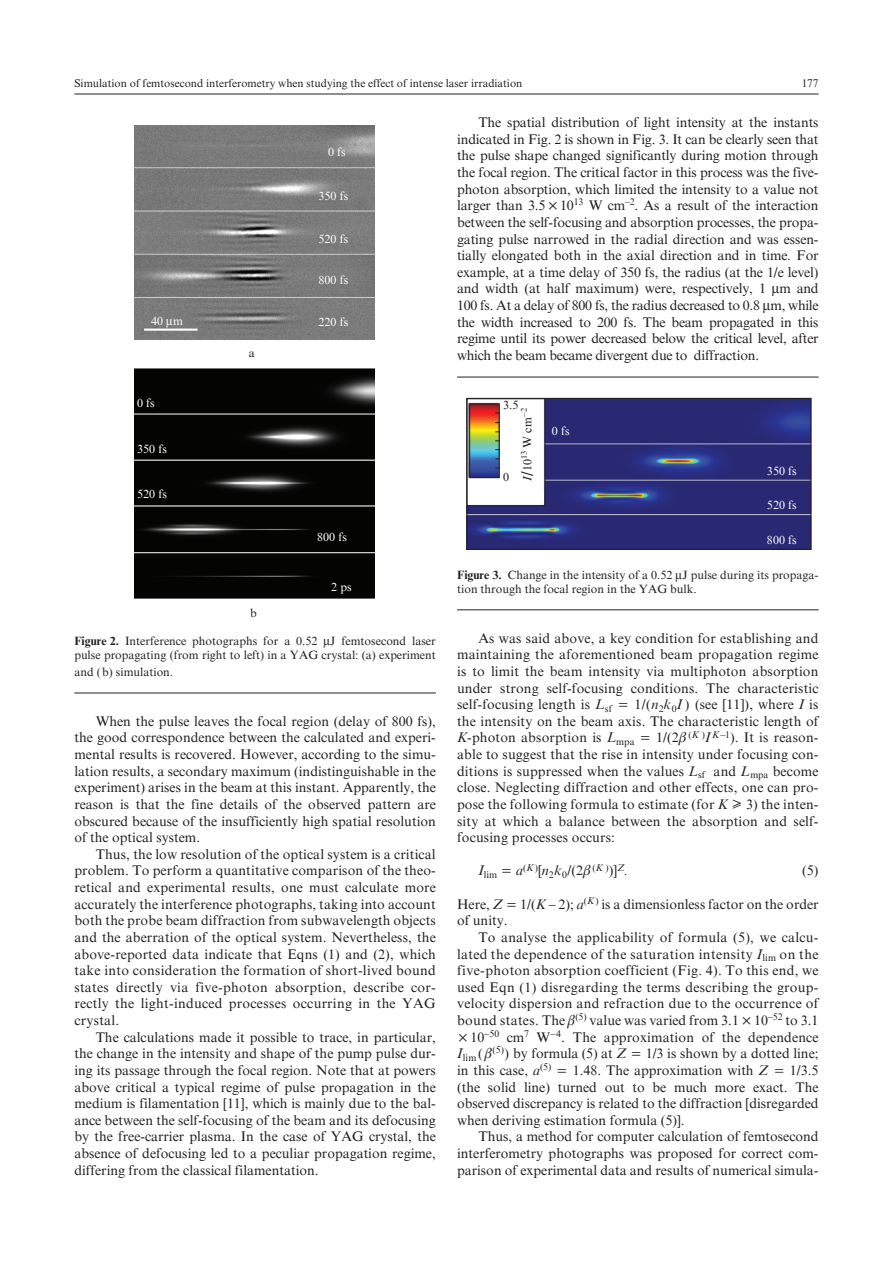
<style>
.page{position:relative;width:893px;height:1263px;background:#fff}
.page>*{position:absolute;margin:0;border:0;box-sizing:border-box;transform-origin:0 0}
.Обычный_с_отступом{font:13.95px/16.6px "Times QE";letter-spacing:.01em;color:#231f20;text-align:justify}
.Обычный_без_отступа{font:13.95px/16.6px "Times QE";color:#231f20}
.Обычный_с_отступом-2{font:13.95px "Times QE";letter-spacing:.03em;color:#231f20}
.Обычный_с_отступом-3{font:13.95px "Times QE";letter-spacing:-.01em;color:#231f20}
.Формула_1{font:13.95px "Times QE";color:#231f20}
.Подпись_к_рисунку{font:12px/14.2px "Times QE";color:#231f20}
.t1{font:12px "Times QE";letter-spacing:.005em;color:#fff}
.Колонтитул2{font:11.25px "Times QE";color:#231f20}
.Колонтитул1{font:11.25px "Times QE";color:#231f20}
.Формула_1-2{font:9.75px "Times QE";color:#231f20}
.s1{font-weight:700}
.s2{font-family:"Times QE Inclined"}
.s3{font-size:16.5px}
.s4{font-family:"Times QE Inclined";font-size:13.95px}
.s5{font-size:13.95px}
</style>
<div class="page">
<hr style="left:74px;top:94px;width:745px;height:1px;background:#231f20">
<hr style="left:74px;top:692px;width:362px;height:1px;background:#231f20">
<img style="left:134px;top:126px;width:240px;height:213px">
<img style="left:135px;top:369px;width:240px;height:230px">
<hr style="left:144px;top:329px;width:54px;height:2px;background:#fff">
<hr style="left:457px;top:377px;width:362px;height:1px;background:#231f20">
<hr style="left:457px;top:609px;width:362px;height:1px;background:#231f20">
<img style="left:468px;top:398px;width:344px;height:151px">
<div style="left:469px;top:403px;width:31px;height:75px;border:1px solid #231f20"></div>
<div style="left:466px;top:398px;width:345px;height:152px;border:1px solid #231f20"></div>
<div style="left:466px;top:398px;width:79px;height:108px;border:1px solid #231f20"></div>
<svg style="left:167px;top:319px;width:6px;height:8px"></svg>
<p class="Колонтитул2" style="left:74px;top:77px;width:449px">Simulation of femtosecond interferometry when studying the effect of intense laser irradiation</p>
<p class="Колонтитул1" style="left:802px;top:77px;width:18px">177</p>
<p class="t1" style="left:328px;top:145px;width:19px">0 fs</p>
<p class="t1" style="left:318px;top:189px;width:31px">350 fs</p>
<p class="t1" style="left:318px;top:232px;width:31px">520 fs</p>
<p class="t1" style="left:318px;top:274px;width:31px">800 fs</p>
<p class="t1" style="left:151px;top:314px;width:33px">40 m</p>
<p class="t1" style="left:318px;top:315px;width:31px">220 fs</p>
<p class="t1" style="left:137px;top:396px;width:19px">0 fs</p>
<p class="t1" style="left:137px;top:443px;width:31px">350 fs</p>
<p class="t1" style="left:137px;top:487px;width:31px">520 fs</p>
<p class="Подпись_к_рисунку" style="left:249px;top:346px;width:7px">a</p>
<p class="t1" style="left:317px;top:531px;width:31px">800 fs</p>
<p class="t1" style="left:331px;top:580px;width:22px">2 ps</p>
<p class="Подпись_к_рисунку" style="left:250px;top:606px;width:8px">b</p>
<p class="Подпись_к_рисунку" style="left:74px;top:634px;width:363px"><span class="s1">Figure 2.</span> Interference photographs for a 0.52 J femtosecond laser pulse propagating (from right to left) in a YAG crystal: (a) experiment</p>
<p class="Подпись_к_рисунку" style="left:74px;top:665px;width:100px">and (b) simulation.</p>
<p class="Обычный_с_отступом" style="left:74px;top:713px;width:363px;text-indent:21px">When the pulse leaves the focal region (delay of 800 fs), the good correspondence between the calculated and experi&shy;mental results is recovered. However, according to the simu&shy;lation results, a secondary maximum (indistinguishable in the experiment) arises in the beam at this instant. Apparently, the reason is that the fine details of the observed pattern are obscured because of the insufficiently high spatial resolution of the optical system.</p>
<p class="Обычный_с_отступом" style="left:74px;top:846px;width:363px;text-indent:21px">Thus, the low resolution of the optical system is a critical problem. To perform a quantitative comparison of the theo&shy;retical and experimental results, one must calculate more accurately the interference photographs, taking into account both the probe beam diffraction from subwavelength objects and the aberration of the optical system. Nevertheless, the above-reported data indicate that Eqns (1) and (2), which take into consideration the formation of short-lived bound states directly via five-photon absorption, describe cor&shy;rectly the light-induced processes occurring in the YAG crystal.</p>
<p class="Обычный_с_отступом" style="left:74px;top:1029px;width:363px;text-indent:21px">The calculations made it possible to trace, in particular, the change in the intensity and shape of the pump pulse dur&shy;ing its passage through the focal region. Note that at powers above critical a typical regime of pulse propagation in the medium is filamentation [11], which is mainly due to the bal&shy;ance between the self-focusing of the beam and its defocusing by the free-carrier plasma. In the case of YAG crystal, the absence of defocusing led to a peculiar propagation regime, differing from the classical filamentation.</p>
<p class="Обычный_с_отступом" style="left:457px;top:114px;width:363px;text-indent:21px">The spatial distribution of light intensity at the instants indicated in Fig. 2 is shown in Fig. 3. It can be clearly seen that the pulse shape changed significantly during motion through the focal region. The critical factor in this process was the five&shy;photon absorption, which limited the intensity to a value not larger than 3.5 10<sup>13</sup> W cm<sup>–2</sup>. As a result of the interaction between the self-focusing and absorption processes, the propa&shy;gating pulse narrowed in the radial direction and was essen&shy;tially elongated both in the axial direction and in time. For example, at a time delay of 350 fs, the radius (at the 1/e level) and width (at half maximum) were, respectively, 1 m and 100 fs. At a delay of 800 fs, the radius decreased to 0.8 m, while the width increased to 200 fs. The beam propagated in this regime until its power decreased below the critical level, after which the beam became divergent due to diffraction.</p>
<p class="Подпись_к_рисунку" style="left:503px;top:398px;width:17px">3.5</p>
<p class="Подпись_к_рисунку" style="left:520px;top:481px;width:74px;rotate:-90deg"><span class="s2">I</span><span class="s3">/</span>10<sup>13</sup> W cm<sup>–2</sup></p>
<p class="t1" style="left:552px;top:425px;width:19px">0 fs</p>
<p class="t1" style="left:767px;top:465px;width:31px">350 fs</p>
<p class="t1" style="left:767px;top:498px;width:31px">520 fs</p>
<p class="t1" style="left:767px;top:533px;width:31px">800 fs</p>
<p class="Подпись_к_рисунку" style="left:457px;top:567px;width:363px"><span class="s1">Figure 3.</span> Change in the intensity of a 0.52 J pulse during its propaga&shy;tion through the focal region in the YAG bulk.</p>
<p class="Подпись_к_рисунку" style="left:503px;top:470px;width:7px">0</p>
<p class="Обычный_с_отступом" style="left:457px;top:630px;width:363px;text-indent:21px">As was said above, a key condition for establishing and maintaining the aforementioned beam propagation regime is to limit the beam intensity via multiphoton absorption under strong self-focusing conditions. The characteristic self-focusing length is <span class="s2">L</span><sub>sf</sub></p>
<p class="Обычный_с_отступом" style="left:457px;top:696px;width:363px;text-indent:177px">1/(<span class="s2">n</span><sub>2</sub><span class="s2">k</span><sub>0</sub><span class="s2">I</span> ) (see [11]), where <span class="s2">I</span> is the intensity on the beam axis. The characteristic length of <span class="s2">K</span>-photon absorption is <span class="s2">L</span><sub>mpa</sub></p>
<p class="Обычный_с_отступом" style="left:457px;top:729px;width:363px;text-indent:199px">1/(2 <sup>(</sup><sup>K</sup> <sup>)</sup><span class="s2">I</span> <sup>K</sup><sup>–1</sup>). It is reason&shy;able to suggest that the rise in intensity under focusing con&shy;ditions is suppressed when the values <span class="s2">L</span><sub>sf</sub> and <span class="s2">L</span><sub>mpa</sub> become close. Neglecting diffraction and other effects, one can pro&shy;pose the following formula to estimate (for <span class="s2">K</span></p>
<p class="Обычный_с_отступом" style="left:457px;top:796px;width:363px;text-indent:289px">3) the inten&shy;sity at which a balance between the absorption and self&shy;focusing processes occurs:</p>
<p class="Формула_1-2" style="left:478px;top:869px;width:20px"><sup>I</sup>lim</p>
<p class="Формула_1-2" style="left:516px;top:862px;width:114px"><span class="s4">a</span>(<span class="s2">K</span>)<span class="s5">[</span><span class="s4">n</span>2<span class="s4">k</span>0<span class="s5">/(2</span> (<span class="s2">K</span> )<span class="s5">)]</span><span class="s2">Z</span><span class="s4">.</span></p>
<p class="Формула_1" style="left:802px;top:863px;width:18px">(5)</p>
<p class="Обычный_без_отступа" style="left:457px;top:896px;width:363px">Here, <span class="s2">Z</span> 1/(<span class="s2">K</span> – 2); <span class="s2">a</span><sup>(</sup><sup>K</sup><sup>)</sup> is a dimensionless factor on the order of unity.</p>
<p class="Обычный_с_отступом" style="left:478px;top:929px;width:342px">To analyse the applicability of formula (5), we calcu-</p>
<p class="Обычный_с_отступом-2" style="left:457px;top:946px;width:363px">lated the dependence of the saturation intensity <span class="s2">I</span><sub>lim</sub> on the</p>
<p class="Обычный_с_отступом" style="left:457px;top:962px;width:363px">five-photon absorption coefficient (Fig. 4). To this end, we</p>
<p class="Обычный_с_отступом" style="left:457px;top:979px;width:363px">used Eqn (1) disregarding the terms describing the group-</p>
<p class="Обычный_с_отступом" style="left:457px;top:995px;width:363px">velocity dispersion and refraction due to the occurrence of</p>
<p class="Обычный_с_отступом" style="left:457px;top:1012px;width:363px">bound states. The <sup>(5)</sup> value was varied from 3.1 10<sup>–52</sup> to 3.1</p>
<p class="Обычный_с_отступом" style="left:470px;top:1029px;width:350px">10<sup>–50</sup> cm<sup>7</sup> W<sup>–4</sup>. The approximation of the dependence</p>
<p class="Обычный_с_отступом-3" style="left:457px;top:1046px;width:171px"><span class="s2">I</span><sub>lim</sub> ( <sup>(5)</sup>) by formula (5) at <span class="s2">Z</span></p>
<p class="Обычный_с_отступом" style="left:646px;top:1045px;width:174px">1/3 is shown by a dotted line;</p>
<p class="Обычный_с_отступом" style="left:457px;top:1062px;width:96px">in this case, <span class="s2">a</span><sup>(5)</sup></p>
<p class="Обычный_с_отступом" style="left:573px;top:1062px;width:197px">1.48. The approximation with <span class="s2">Z</span></p>
<p class="Обычный_с_отступом" style="left:457px;top:1062px;width:363px;text-indent:333px">1/3.5 (the solid line) turned out to be much more exact. The observed discrepancy is related to the diffraction [disregarded when deriving estimation formula (5)].</p>
<p class="Обычный_с_отступом" style="left:457px;top:1128px;width:363px;text-indent:21px">Thus, a method for computer calculation of femtosecond interferometry photographs was proposed for correct com&shy;parison of experimental data and results of numerical simula-</p>
</div>
